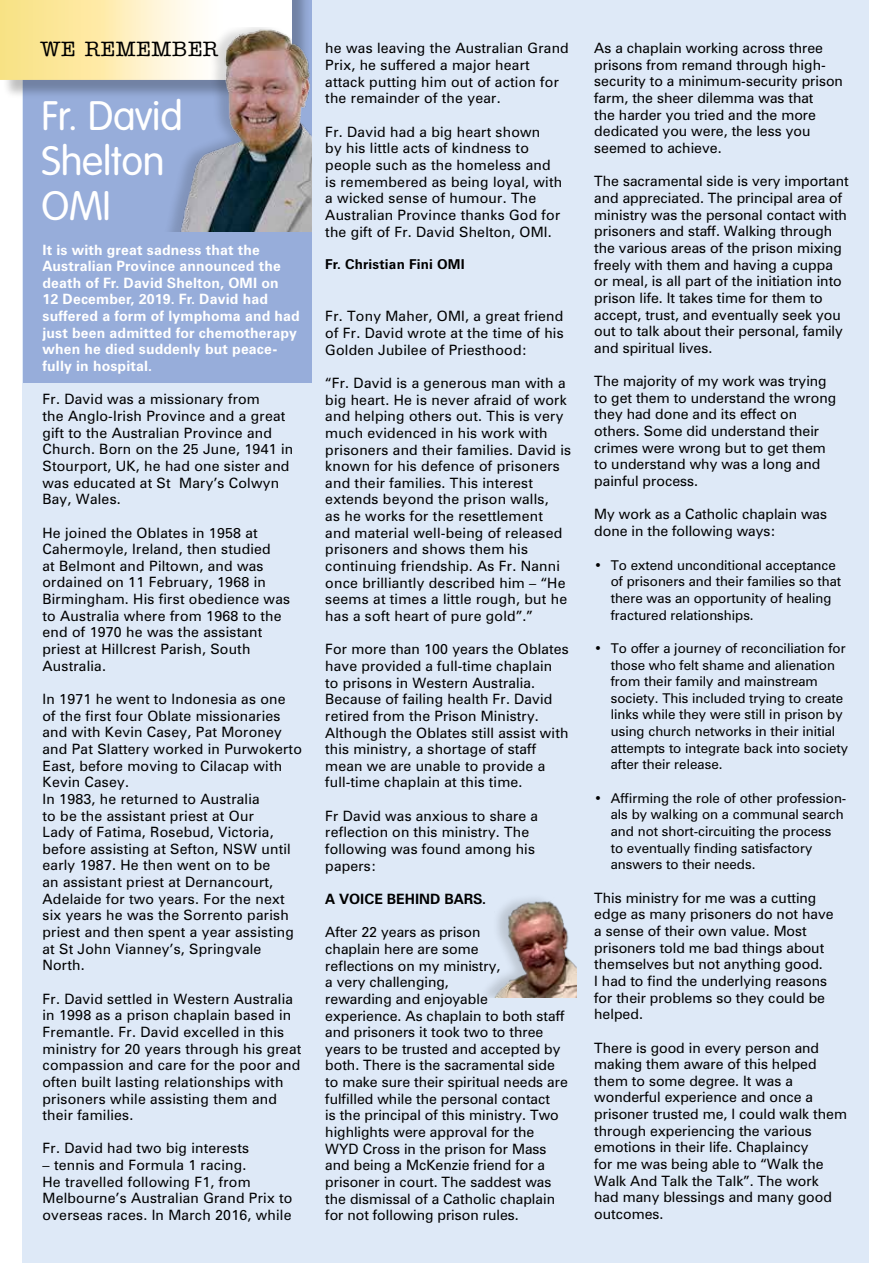
<style>
.page{position:relative;width:893px;height:1263px;background:#fff}
.page>*{position:absolute;margin:0;border:0;box-sizing:border-box;transform-origin:0 0}
.t1{font:300 40.5px/45px "VAG Rounded";letter-spacing:-.005em;color:#fff}
.t2{font:500 21px "American Typewriter";color:#000}
.t3{font:14.25px/16.6px "Zurich BT";letter-spacing:.01em;color:#000}
.t4{font:700 14.25px/16.6px "Zurich BT";letter-spacing:.01em;color:#fff}
.t5{font:700 14.25px "Zurich BT";color:#000}
.t6{font:700 13.65px "Zurich BT";letter-spacing:.015em;color:#000}
.t7{font:13.5px/16.6px "Zurich BT";color:#000}
</style>
<div class="page">
<div style="left:23px;top:0;width:846px;height:1263px;background:#dee9f7"></div>
<div style="left:23px;top:0;width:288px;height:383px;background:#97adda"></div>
<div style="left:2px;top:0;width:309px;height:99px;background:#000;opacity:.25"></div>
<svg style="left:0;top:0;width:292px;height:80px;background:#fdeeb8"></svg>
<img style="left:165px;top:27px;width:146px;height:204px">
<img style="left:494px;top:899px;width:82px;height:98px">
<h2 class="t2" style="left:40px;top:37px;width:63px">WE REMEM</h2>
<h2 class="t2" style="left:172px;top:37px;width:32px">BER</h2>
<h1 class="t1" style="left:41px;top:95px;width:143px">Fr. David<br>Shelton<br>OMI</h1>
<p class="t4" style="left:43px;top:241px;width:259px">It is with great sadness that the<br>Australian Province announced the death of Fr. David Shelton, OMI on<br>12 December, 2019. Fr. David had suffered a form of lymphoma and had just been admitted for chemotherapy when he died suddenly but peace&shy;fully in hospital.</p>
<p class="t3" style="left:43px;top:391px;width:252px">Fr. David was a missionary from<br>the Anglo-Irish Province and a great gift to the Australian Province and<br>Church. Born on the 25 June, 1941 in<br>Stourport, UK, he had one sister and was educated at St Mary’s Colwyn<br>Bay, Wales.</p>
<p class="t3" style="left:43px;top:524px;width:249px">He joined the Oblates in 1958 at<br>Cahermoyle, Ireland, then studied<br>at Belmont and Piltown, and was ordained on 11 February, 1968 in<br>Birmingham. His first obedience was to Australia where from 1968 to the end of 1970 he was the assistant priest at Hillcrest Parish, South<br>Australia.</p>
<p class="t3" style="left:43px;top:690px;width:261px">In 1971 he went to Indonesia as one of the first four Oblate missionaries and with Kevin Casey, Pat Moroney and Pat Slattery worked in Purwokerto<br>East, before moving to Cilacap with<br>Kevin Casey.<br>In 1983, he returned to Australia<br>to be the assistant priest at Our<br>Lady of Fatima, Rosebud, Victoria, before assisting at Sefton, NSW until early 1987. He then went on to be<br>an assistant priest at Dernancourt,<br>Adelaide for two years. For the next six years he was the Sorrento parish priest and then spent a year assisting at St John Vianney’s, Springvale<br>North.</p>
<p class="t3" style="left:43px;top:990px;width:260px">Fr. David settled in Western Australia in 1998 as a prison chaplain based in Fremantle. Fr. David excelled in this ministry for 20 years through his great compassion and care for the poor and often built lasting relationships with prisoners while assisting them and their families.</p>
<p class="t3" style="left:43px;top:1140px;width:208px">Fr. David had two big interests</p>
<p class="t3" style="left:43px;top:1156px;width:251px">– tennis and Formula 1 racing.<br>He travelled following F1, from Melbourne’s Australian Grand Prix to overseas races. In March 2016, while</p>
<p class="t3" style="left:325px;top:40px;width:245px">he was leaving the Australian Grand<br>Prix, he suffered a major heart attack putting him out of action for the remainder of the year.</p>
<p class="t3" style="left:325px;top:123px;width:238px">Fr. David had a big heart shown<br>by his little acts of kindness to people such as the homeless and is remembered as being loyal, with a wicked sense of humour. The<br>Australian Province thanks God for the gift of Fr. David Shelton, OMI.</p>
<p class="t6" style="left:325px;top:256px;width:141px">Fr. Christian Fini OMI</p>
<p class="t3" style="left:325px;top:308px;width:240px;text-align:justify">Fr. Tony Maher, OMI, a great friend of Fr. David wrote at the time of his Golden Jubilee of Priesthood:</p>
<p class="t3" style="left:325px;top:374px;width:247px">“Fr. David is a generous man with a big heart. He is never afraid of work and helping others out. This is very much evidenced in his work with prisoners and their families. David is known for his defence of prisoners and their families. This interest extends beyond the prison walls,<br>as he works for the resettlement and material well-being of released prisoners and shows them his continuing friendship. As Fr. Nanni once brilliantly described him – “He seems at times a little rough, but he has a soft heart of pure gold”.”</p>
<p class="t3" style="left:325px;top:641px;width:245px">For more than 100 years the Oblates have provided a full-time chaplain to prisons in Western Australia.<br>Because of failing health Fr. David retired from the Prison Ministry.<br>Although the Oblates still assist with this ministry, a shortage of staff mean we are unable to provide a full-time chaplain at this time.</p>
<p class="t3" style="left:325px;top:807px;width:214px">Fr David was anxious to share a reflection on this ministry. The following was found among his papers:</p>
<p class="t5" style="left:325px;top:890px;width:162px">A VOICE BEHIND BARS.</p>
<p class="t3" style="left:325px;top:924px;width:244px">After 22 years as prison<br>chaplain here are some<br>reflections on my ministry,<br>a very challenging,<br>rewarding and enjoyable<br>experience. As chaplain to both staff and prisoners it took two to three years to be trusted and accepted by both. There is the sacramental side to make sure their spiritual needs are fulfilled while the personal contact<br>is the principal of this ministry. Two highlights were approval for the<br>WYD Cross in the prison for Mass and being a McKenzie friend for a prisoner in court. The saddest was the dismissal of a Catholic chaplain for not following prison rules.</p>
<p class="t3" style="left:594px;top:40px;width:250px">As a chaplain working across three prisons from remand through high&shy;security to a minimum-security prison farm, the sheer dilemma was that<br>the harder you tried and the more dedicated you were, the less you seemed to achieve.</p>
<p class="t3" style="left:594px;top:173px;width:256px">The sacramental side is very important and appreciated. The principal area of ministry was the personal contact with prisoners and staff. Walking through the various areas of the prison mixing freely with them and having a cuppa or meal, is all part of the initiation into prison life. It takes time for them to accept, trust, and eventually seek you out to talk about their personal, family and spiritual lives.</p>
<p class="t3" style="left:594px;top:373px;width:243px">The majority of my work was trying to get them to understand the wrong they had done and its effect on others. Some did understand their crimes were wrong but to get them to understand why was a long and painful process.</p>
<p class="t3" style="left:594px;top:506px;width:234px">My work as a Catholic chaplain was done in the following ways:</p>
<p class="t7" style="left:611px;top:556px;width:232px;text-indent:-16px">• To extend unconditional acceptance of prisoners and their families so that there was an opportunity of healing fractured relationships.</p>
<p class="t7" style="left:611px;top:640px;width:239px;text-indent:-16px">• To offer a journey of reconciliation for those who felt shame and alienation from their family and mainstream society. This included trying to create links while they were still in prison by using church networks in their initial attempts to integrate back into society after their release.</p>
<p class="t7" style="left:611px;top:789px;width:237px;text-indent:-16px">• Affirming the role of other profession&shy;als by walking on a communal search and not short-circuiting the process to eventually finding satisfactory answers to their needs.</p>
<p class="t3" style="left:594px;top:889px;width:241px">This ministry for me was a cutting edge as many prisoners do not have a sense of their own value. Most prisoners told me bad things about themselves but not anything good.<br>I had to find the underlying reasons for their problems so they could be helped.</p>
<p class="t3" style="left:594px;top:1039px;width:254px">There is good in every person and making them aware of this helped them to some degree. It was a wonderful experience and once a prisoner trusted me, I could walk them through experiencing the various emotions in their life. Chaplaincy<br>for me was being able to “Walk the<br>Walk And Talk the Talk”. The work<br>had many blessings and many good outcomes.</p>
</div>
